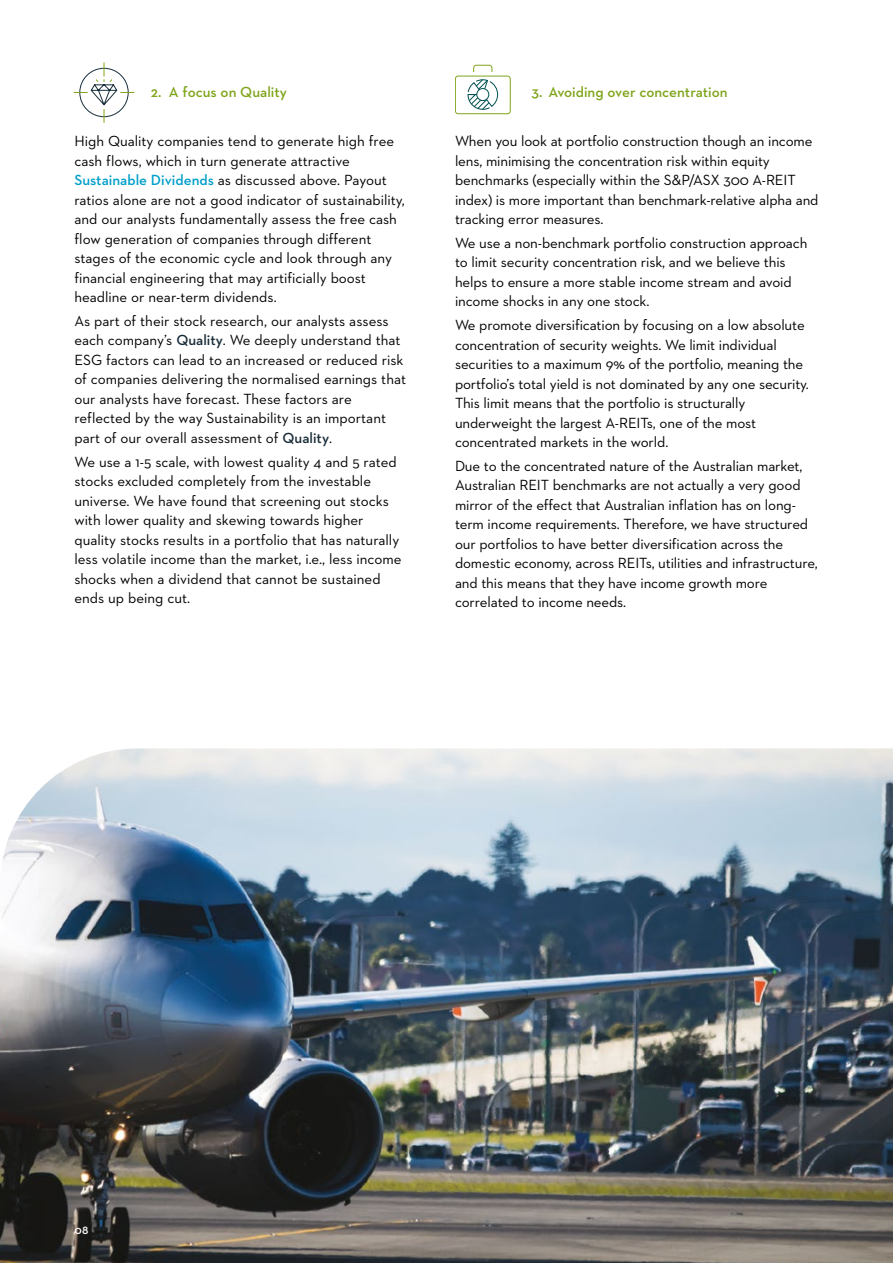
<style>
.page{position:relative;width:893px;height:1263px;background:#fff}
.page>*{position:absolute;margin:0;border:0;box-sizing:border-box;transform-origin:0 0}
.t1{font:15px/19.5px "Neutraface 2 Text";letter-spacing:-.01em;color:#000}
.t2{font:600 15px "Neutraface 2 Text";color:#80a51b}
.t3{font:600 12px "Neutraface 2 Text";color:#fff}
.s1{font-weight:600;color:#009fc9}
.s2{font-weight:600;color:#192d38}
</style>
<div class="page">
<img style="left:0;top:748px;width:893px;height:515px">
<svg style="left:74px;top:63px;width:60px;height:60px"></svg>
<svg style="left:455px;top:65px;width:56px;height:49px"></svg>
<p class="t2" style="left:151px;top:82px;width:137px">2. A focus on Quality</p>
<p class="t1" style="left:74px;top:131px;width:332px">High Quality companies tend to generate high free cash flows, which in turn generate attractive <span class="s1">Sustainable Dividends</span> as discussed above. Payout ratios alone are not a good indicator of sustainability, and our analysts fundamentally assess the free cash flow generation of companies through different stages of the economic cycle and look through any financial engineering that may artificially boost headline or near-term dividends.</p>
<p class="t1" style="left:74px;top:311px;width:333px">As part of their stock research, our analysts assess each company’s <span class="s2">Quality</span>. We deeply understand that ESG factors can lead to an increased or reduced risk of companies delivering the normalised earnings that our analysts have forecast. These factors are reflected by the way Sustainability is an important part of our overall assessment of <span class="s2">Quality</span>.</p>
<p class="t1" style="left:74px;top:451px;width:329px">We use a 1-5 scale, with lowest quality 4 and 5 rated stocks excluded completely from the investable universe. We have found that screening out stocks with lower quality and skewing towards higher quality stocks results in a portfolio that has naturally less volatile income than the market, i.e., less income shocks when a dividend that cannot be sustained ends up being cut.</p>
<p class="t2" style="left:531px;top:82px;width:198px">3. Avoiding over concentration</p>
<p class="t1" style="left:455px;top:131px;width:365px">When you look at portfolio construction though an income lens, minimising the concentration risk within equity benchmarks (especially within the S&amp;P/ASX 300 A-REIT index) is more important than benchmark-relative alpha and tracking error measures.</p>
<p class="t1" style="left:455px;top:233px;width:354px">We use a non-benchmark portfolio construction approach to limit security concentration risk, and we believe this helps to ensure a more stable income stream and avoid income shocks in any one stock.</p>
<p class="t1" style="left:455px;top:315px;width:355px">We promote diversification by focusing on a low absolute concentration of security weights. We limit individual securities to a maximum 9% of the portfolio, meaning the portfolio’s total yield is not dominated by any one security.<br>This limit means that the portfolio is structurally underweight the largest A-REITs, one of the most concentrated markets in the world.</p>
<p class="t1" style="left:455px;top:456px;width:364px">Due to the concentrated nature of the Australian market, Australian REIT benchmarks are not actually a very good mirror of the effect that Australian inflation has on long&shy;term income requirements. Therefore, we have structured our portfolios to have better diversification across the domestic economy, across REITs, utilities and infrastructure, and this means that they have income growth more correlated to income needs.</p>
<p class="t3" style="left:74px;top:1222px;width:16px">08</p>
</div>
